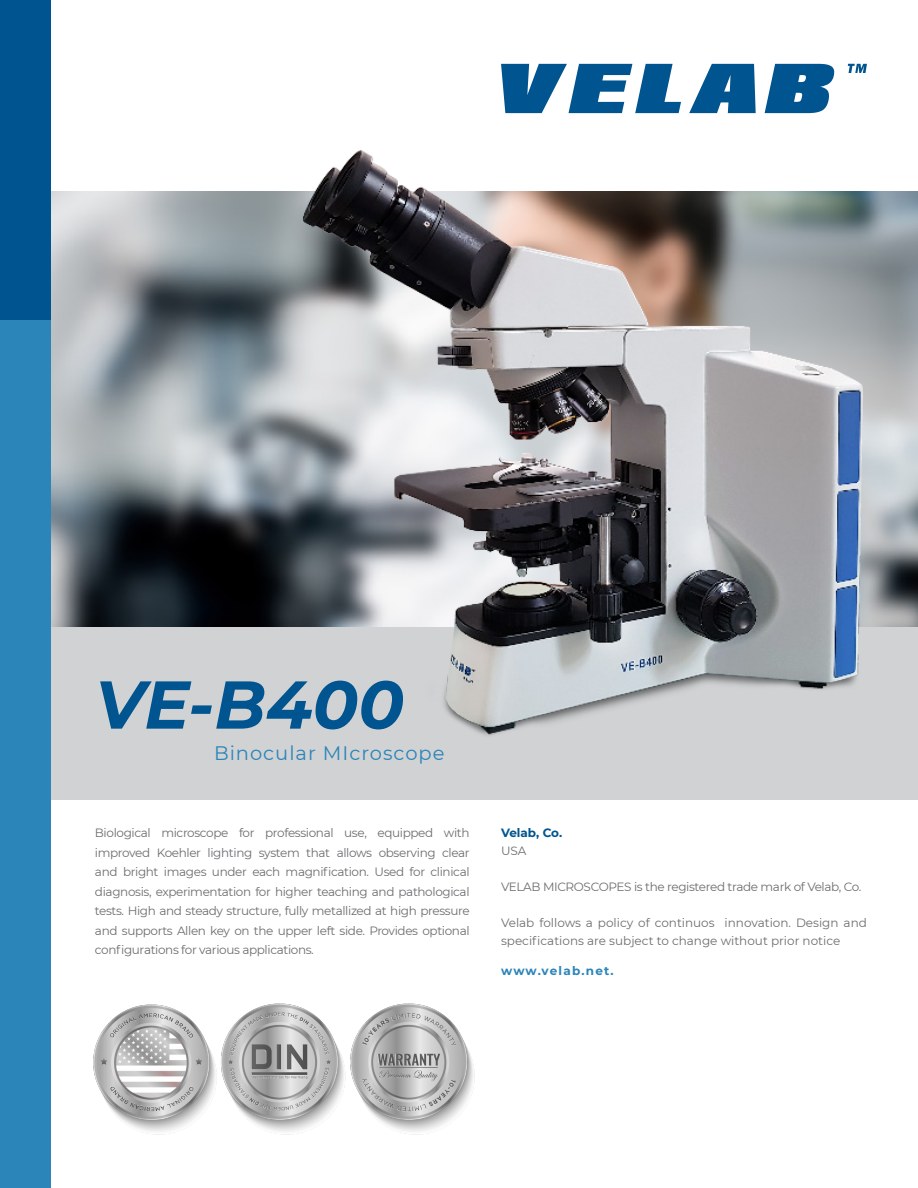
<style>
.page{position:relative;width:918px;height:1188px;background:#fff}
.page>*{position:absolute;margin:0;border:0;box-sizing:border-box;transform-origin:0 0}
.t1{font:italic 700 67.5px "Montserrat";color:#00548f}
.t2{font:19.5px "Montserrat";letter-spacing:.05em;color:#2b85b9}
.t3{font:12px/19.5px "Montserrat";letter-spacing:-.02em;color:#6c6d70;text-align:justify}
.t4{font:12px/18px "Montserrat";color:#6c6d70}
.t5{font:700 12px "Montserrat";letter-spacing:.1em;color:#2b85b9}
.t6{font:700 12px "Montserrat";color:#00548f}
</style>
<div class="page">
<img style="left:50px;top:191px;width:868px;height:436px">
<div style="left:0;top:627px;width:918px;height:172px;background:#d1d2d4"></div>
<div style="left:0;top:0;width:50px;height:321px;background:#00548f"></div>
<div style="left:0;top:321px;width:50px;height:867px;background:#2b85b9"></div>
<svg style="left:501px;top:64px;width:180px;height:45px"></svg>
<svg style="left:691px;top:64px;width:65px;height:45px"></svg>
<svg style="left:765px;top:64px;width:69px;height:45px"></svg>
<svg style="left:848px;top:64px;width:19px;height:9px"></svg>
<img style="left:250px;top:109px;width:625px;height:626px">
<img style="left:93px;top:1003px;width:382px;height:132px">
<p class="t1" style="left:95px;top:656px;width:311px">VE-B400</p>
<p class="t2" style="left:214px;top:740px;width:232px">Binocular MIcroscope</p>
<p class="t3" style="left:95px;top:823px;width:376px">Biological microscope for professional use, equipped with improved Koehler lighting system that allows observing clear and bright images under each magnification. Used for clinical diagnosis, experimentation for higher teaching and pathological tests. High and steady structure, fully metallized at high pressure and supports Allen key on the upper left side. Provides optional configurations for various applications.</p>
<p class="t6" style="left:501px;top:824px;width:63px">Velab, Co.</p>
<p class="t3" style="left:501px;top:841px;width:27px">USA</p>
<p class="t3" style="left:501px;top:877px;width:362px">VELAB MICROSCOPES is the registered trade mark of Velab, Co.</p>
<p class="t4" style="left:501px;top:914px;width:367px">Velab follows a policy of continuos innovation. Design and specifications are subject to change without prior notice</p>
<p class="t5" style="left:501px;top:962px;width:114px">www.velab.net.</p>
</div>
